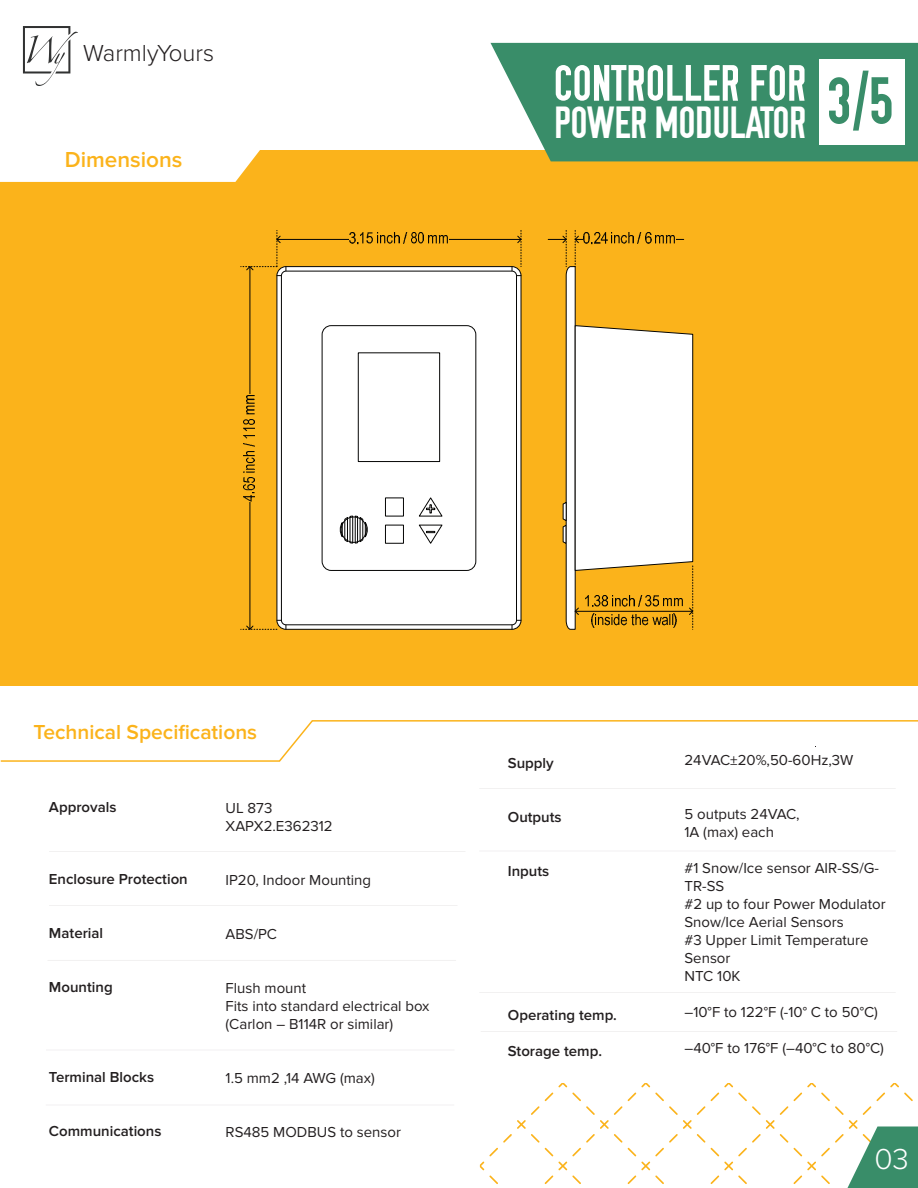
<style>
.page{position:relative;width:918px;height:1188px;background:#fff}
.page>*{position:absolute;margin:0;border:0;box-sizing:border-box;transform-origin:0 0}
.t1{font:51px "OSP DIN";letter-spacing:-.005em;color:#fff}
.t2{font:45px "OSP DIN";letter-spacing:-.015em;color:#fff}
.t3{font:300 30px "Proxima Nova";color:#fff}
.t4{font:300 24px "Proxima Nova";color:#231f20}
.t5{font:600 22.5px "Proxima Nova";color:#fbb31b}
.t6{font:600 21px "Proxima Nova";color:#fbb31b}
.t7{font:15px/18px "Proxima Nova";color:#231f20}
.t8{font:600 15px "Proxima Nova";color:#231f20}
</style>
<div class="page">
<div style="left:0;top:150px;width:918px;height:536px;background:#fbb31b"></div>
<svg style="left:23px;top:26px;width:55px;height:60px"></svg>
<svg style="left:0;top:150px;width:260px;height:32px;background:#fefbf4"></svg>
<hr style="left:49px;top:851px;width:416px;height:1px;background:#231f20">
<hr style="left:49px;top:905px;width:409px;height:1px;background:#231f20">
<svg style="left:0;top:720px;width:918px;height:42px"></svg>
<svg style="left:480px;top:1083px;width:433px;height:105px"></svg>
<svg style="left:848px;top:1126px;width:70px;height:62px"></svg>
<hr style="left:479px;top:788px;width:417px;height:1px;background:#231f20">
<hr style="left:479px;top:850px;width:417px;height:2px;background:#231f20">
<hr style="left:479px;top:992px;width:417px;height:1px;background:#231f20">
<hr style="left:481px;top:1031px;width:416px;height:1px;background:#231f20">
<hr style="left:48px;top:960px;width:408px;height:1px;background:#231f20">
<hr style="left:46px;top:1049px;width:409px;height:2px;background:#231f20">
<hr style="left:46px;top:1104px;width:408px;height:2px;background:#231f20">
<div style="left:277px;top:267px;width:244px;height:362px;background:#fff;border-radius:9px"></div>
<div style="left:276px;top:266px;width:245px;height:364px;border:1px solid #050504;border-radius:9px"></div>
<div style="left:281px;top:271px;width:236px;height:354px;border:1px solid #050504;border-radius:4px"></div>
<svg style="left:512px;top:620px;width:9px;height:9px"></svg>
<div style="left:322px;top:325px;width:154px;height:246px;border:1px solid #050504;border-radius:9px"></div>
<div style="left:358px;top:352px;width:82px;height:110px;border:1px solid #050504"></div>
<div style="left:385px;top:497px;width:19px;height:20px;border:1px solid #050504"></div>
<div style="left:385px;top:525px;width:19px;height:19px;border:1px solid #050504"></div>
<svg style="left:340px;top:515px;width:28px;height:29px"></svg>
<svg style="left:418px;top:524px;width:25px;height:20px"></svg>
<svg style="left:419px;top:497px;width:24px;height:20px"></svg>
<hr style="left:277px;top:239px;width:244px;height:1px;background:#050504">
<div style="left:349px;top:230px;width:99px;height:19px;background:#fbb31b"></div>
<img style="left:350px;top:233px;width:7px;height:34px">
<img style="left:361px;top:233px;width:13px;height:34px">
<img style="left:378px;top:233px;width:22px;height:11px">
<img style="left:403px;top:233px;width:5px;height:34px">
<img style="left:411px;top:233px;width:13px;height:34px">
<img style="left:429px;top:236px;width:20px;height:8px">
<svg style="left:512px;top:230px;width:10px;height:46px"></svg>
<hr style="left:249px;top:267px;width:1px;height:362px;background:#050504">
<img style="left:243px;top:419px;width:8px;height:97px">
<img style="left:243px;top:454px;width:12px;height:61px">
<svg style="left:243px;top:443px;width:8px;height:11px"></svg>
<img style="left:246px;top:395px;width:9px;height:58px">
<svg style="left:241px;top:230px;width:45px;height:46px"></svg>
<svg style="left:241px;top:620px;width:45px;height:10px"></svg>
<svg style="left:548px;top:230px;width:146px;height:400px"></svg>
<svg style="left:490px;top:43px;width:428px;height:118px;background:#4a9572"></svg>
<div style="left:819px;top:60px;width:85px;height:85px;background:#fff"></div>
<h3 class="t4" style="left:83px;top:39px;width:133px">WarmlyYours</h3>
<h3 class="t5" style="left:65px;top:147px;width:119px">Dimensions</h3>
<h1 class="t1" style="left:554px;top:57px;width:254px">CONTROLLER FOR</h1>
<h2 class="t2" style="left:554px;top:100px;width:341px">POWER MODULATOR <sup>3/5</sup></h2>
<h3 class="t6" style="left:33px;top:720px;width:225px">Technical Specifications</h3>
<p class="t8" style="left:49px;top:798px;width:69px">Approvals</p>
<p class="t7" style="left:226px;top:799px;width:109px">UL 873<br>XAPX2.E362312</p>
<p class="t8" style="left:49px;top:870px;width:140px">Enclosure Protection</p>
<p class="t7" style="left:226px;top:871px;width:147px">IP20, Indoor Mounting</p>
<p class="t8" style="left:49px;top:924px;width:56px">Material</p>
<p class="t7" style="left:226px;top:925px;width:53px">ABS/PC</p>
<p class="t8" style="left:49px;top:978px;width:65px">Mounting</p>
<p class="t7" style="left:226px;top:979px;width:205px">Flush mount<br>Fits into standard electrical box (Carlon – B114R or similar)</p>
<p class="t8" style="left:49px;top:1068px;width:107px">Terminal Blocks</p>
<p class="t7" style="left:226px;top:1069px;width:151px">1.5 mm2 ,14 AWG (max)</p>
<p class="t8" style="left:49px;top:1122px;width:114px">Communications</p>
<p class="t7" style="left:226px;top:1123px;width:177px">RS485 MODBUS to sensor</p>
<p class="t8" style="left:508px;top:754px;width:47px">Supply</p>
<p class="t8" style="left:508px;top:808px;width:55px">Outputs</p>
<p class="t8" style="left:508px;top:862px;width:43px">Inputs</p>
<p class="t8" style="left:508px;top:1006px;width:111px">Operating temp.</p>
<p class="t8" style="left:508px;top:1042px;width:96px">Storage temp.</p>
<p class="t7" style="left:685px;top:751px;width:170px">24VAC±20%,50-60Hz,3W</p>
<p class="t7" style="left:685px;top:805px;width:117px">5 outputs 24VAC,<br>1A (max) each</p>
<p class="t7" style="left:685px;top:859px;width:203px">#1 Snow/Ice sensor AIR-SS/G-<br>TR-SS<br>#2 up to four Power Modulator<br>Snow/Ice Aerial Sensors<br>#3 Upper Limit Temperature<br>Sensor<br>NTC 10K</p>
<p class="t7" style="left:685px;top:1003px;width:195px">–10°F to 122°F (-10° C to 50°C)</p>
<p class="t7" style="left:685px;top:1039px;width:201px">–40°F to 176°F (–40°C to 80°C)</p>
<h3 class="t3" style="left:875px;top:1141px;width:36px">03</h3>
</div>
